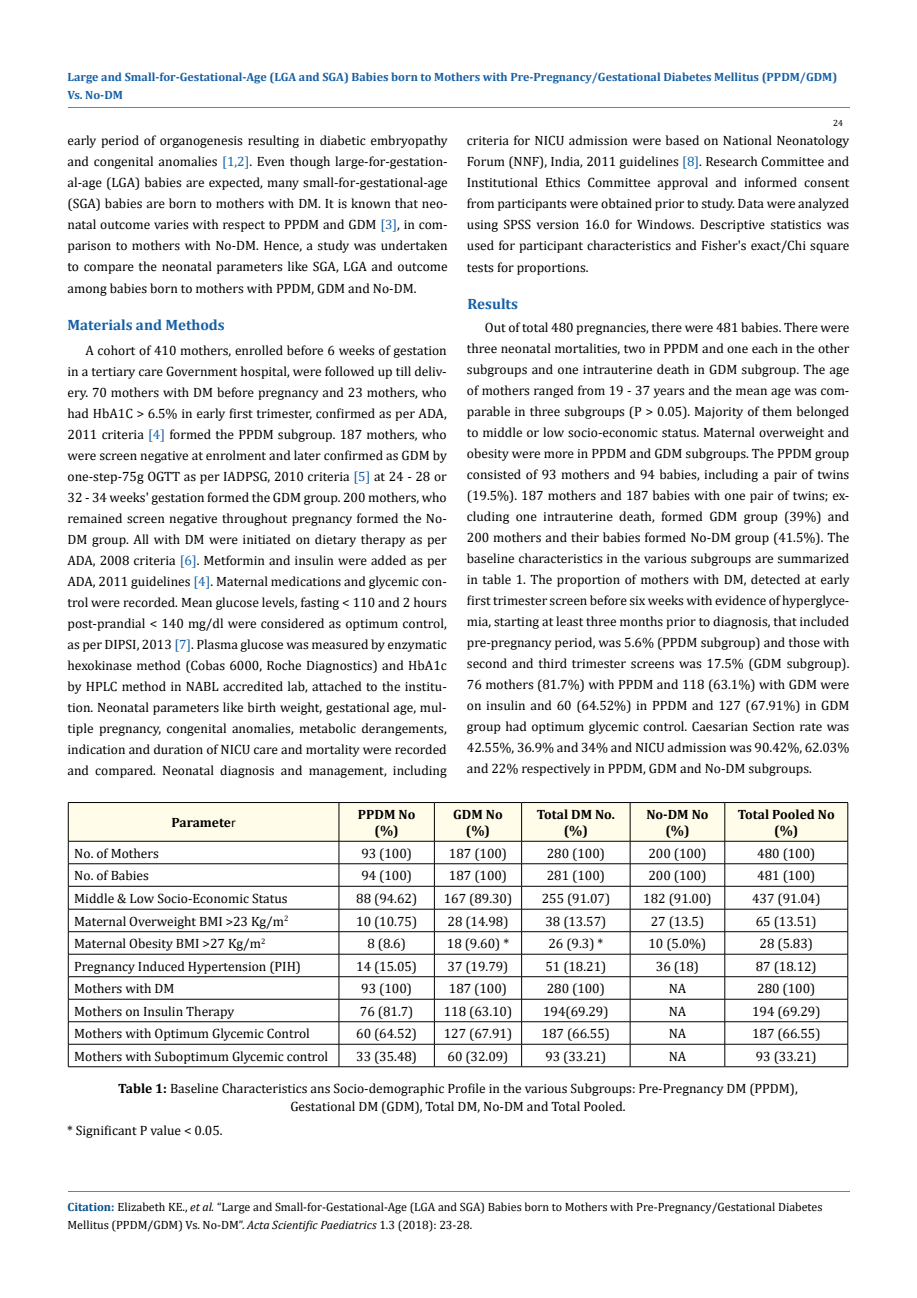
<style>
.page{position:relative;width:917px;height:1298px;background:#fff}
.page>*{position:absolute;margin:0;border:0;box-sizing:border-box;transform-origin:0 0}
.t1{font:700 15px "Cambria";color:#1560a6}
.t2{font:13.5px/21px "Cambria";color:#000;text-align:justify}
.t3{font:700 13.5px/16.2px "Cambria";color:#000;text-align:center}
.t4{font:12px/18px "Cambria";color:#000}
.t5{font:700 12px/18px "Cambria";color:#1560a6}
.t6{font:9px "Cambria";color:#000}
.s1{color:#1560a6}
.s2{font-family:"Calibri";font-weight:400}
.s3{font-weight:700}
.s4{font-weight:700;color:#035089}
.s5{font-style:italic}
</style>
<div class="page">
<svg style="left:68px;top:802px;width:780px;height:264px"></svg>
<hr style="left:68px;top:1066px;width:271px;height:1px;background:#000">
<hr style="left:339px;top:1066px;width:95px;height:1px;background:#000">
<hr style="left:434px;top:1066px;width:87px;height:1px;background:#000">
<hr style="left:521px;top:1066px;width:109px;height:1px;background:#000">
<hr style="left:630px;top:1066px;width:94px;height:1px;background:#000">
<hr style="left:724px;top:1066px;width:124px;height:1px;background:#000">
<hr style="left:68px;top:108px;width:781px;height:1px;background:#e05d1a">
<hr style="left:68px;top:1191px;width:781px;height:1px;background:#e05d1a">
<p class="t5" style="left:68px;top:68px;width:771px">Large and Small-for-Gestational-Age (LGA and SGA) Babies born to Mothers with Pre-Pregnancy/Gestational Diabetes Mellitus (PPDM/GDM)<br>Vs. No-DM</p>
<p class="t2" style="left:68px;top:130px;width:381px">early period of organogenesis resulting in diabetic embryopathy and congenital anomalies <span class="s1">[1,2]</span>. Even though large-for-gestation&shy;al-age (LGA) babies are expected, many small-for-gestational-age (SGA) babies are born to mothers with DM. It is known that neo&shy;natal outcome varies with respect to PPDM and GDM <span class="s1">[3]</span>, in com&shy;parison to mothers with No-DM. Hence, a study was undertaken to compare the neonatal parameters like SGA, LGA and outcome among babies born to mothers with PPDM, GDM and No-DM.</p>
<p class="t1" style="left:68px;top:314px;width:159px">Materials and Methods</p>
<p class="t2" style="left:68px;top:339px;width:381px;text-indent:18px">A cohort of 410 mothers, enrolled before 6 weeks of gestation in a tertiary care Government hospital, were followed up till deliv&shy;ery. 70 mothers with DM before pregnancy and 23 mothers, who had HbA1C &gt; 6.5% in early first trimester, confirmed as per ADA, 2011 criteria <span class="s1">[4]</span> formed the PPDM subgroup. 187 mothers, who were screen negative at enrolment and later confirmed as GDM by one-step-75g OGTT as per IADPSG, 2010 criteria <span class="s1">[5]</span> at 24 - 28 or 32 - 34 weeks' gestation formed the GDM group. 200 mothers, who remained screen negative throughout pregnancy formed the No-DM group. All with DM were initiated on dietary therapy as per ADA, 2008 criteria <span class="s1">[6]</span>. Metformin and insulin were added as per ADA, 2011 guidelines <span class="s1">[4]</span>. Maternal medications and glycemic con&shy;trol were recorded. Mean glucose levels, fasting &lt; 110 and 2 hours post-prandial &lt; 140 mg/dl were considered as optimum control, as per DIPSI, 2013 <span class="s1">[7]</span>. Plasma glucose was measured by enzymatic hexokinase method (Cobas 6000, Roche Diagnostics) and HbA1c by HPLC method in NABL accredited lab, attached to the institu&shy;tion. Neonatal parameters like birth weight, gestational age, mul&shy;tiple pregnancy, congenital anomalies, metabolic derangements, indication and duration of NICU care and mortality were recorded and compared. Neonatal diagnosis and management, including</p>
<p class="t6" style="left:833px;top:118px;width:11px">24</p>
<p class="t2" style="left:467px;top:130px;width:384px">criteria for NICU admission were based on National Neonatology Forum (NNF), India, 2011 guidelines <span class="s1">[8]</span>. Research Committee and Institutional Ethics Committee approval and informed consent from participants were obtained prior to study. Data were analyzed using SPSS version 16.0 for Windows. Descriptive statistics was used for participant characteristics and Fisher's exact/Chi square tests for proportions.</p>
<p class="t1" style="left:467px;top:293px;width:52px">Results</p>
<p class="t2" style="left:467px;top:316px;width:384px;text-indent:18px">Out of total 480 pregnancies, there were 481 babies. There were three neonatal mortalities, two in PPDM and one each in the other subgroups and one intrauterine death in GDM subgroup. The age of mothers ranged from 19 - 37 years and the mean age was com&shy;parable in three subgroups (P &gt; 0.05). Majority of them belonged to middle or low socio-economic status. Maternal overweight and obesity were more in PPDM and GDM subgroups. The PPDM group consisted of 93 mothers and 94 babies, including a pair of twins (19.5%). 187 mothers and 187 babies with one pair of twins; ex&shy;cluding one intrauterine death, formed GDM group (39%) and 200 mothers and their babies formed No-DM group (41.5%). The baseline characteristics in the various subgroups are summarized in table 1. The proportion of mothers with DM, detected at early first trimester screen before six weeks with evidence of hyperglyce&shy;mia, starting at least three months prior to diagnosis, that included pre-pregnancy period, was 5.6% (PPDM subgroup) and those with second and third trimester screens was 17.5% (GDM subgroup).<br>76 mothers (81.7%) with PPDM and 118 (63.1%) with GDM were on insulin and 60 (64.52%) in PPDM and 127 (67.91%) in GDM group had optimum glycemic control. Caesarian Section rate was 42.55%, 36.9% and 34% and NICU admission was 90.42%, 62.03% and 22% respectively in PPDM, GDM and No-DM subgroups.</p>
<p class="t3" style="left:171px;top:814px;width:66px">Paramete<span class="s2">r</span></p>
<p class="t3" style="left:358px;top:806px;width:59px">PPDM No (%)</p>
<p class="t3" style="left:453px;top:806px;width:51px">GDM No (%)</p>
<p class="t3" style="left:536px;top:806px;width:80px">Total DM No. (%)</p>
<p class="t3" style="left:646px;top:806px;width:64px">No-DM No (%)</p>
<p class="t3" style="left:737px;top:806px;width:98px">Total Pooled No (%)</p>
<p class="t2" style="left:74px;top:842px;width:86px">No. of Mothers</p>
<p class="t2" style="left:361px;top:842px;width:52px">93 (100)</p>
<p class="t2" style="left:449px;top:842px;width:60px">187 (100)</p>
<p class="t2" style="left:547px;top:842px;width:60px">280 (100)</p>
<p class="t2" style="left:648px;top:842px;width:60px">200 (100)</p>
<p class="t2" style="left:757px;top:842px;width:60px">480 (100)</p>
<p class="t2" style="left:74px;top:865px;width:76px">No. of Babies</p>
<p class="t2" style="left:361px;top:865px;width:52px">94 (100)</p>
<p class="t2" style="left:449px;top:865px;width:60px">187 (100)</p>
<p class="t2" style="left:547px;top:865px;width:60px">281 (100)</p>
<p class="t2" style="left:648px;top:865px;width:60px">200 (100)</p>
<p class="t2" style="left:757px;top:865px;width:60px">481 (100)</p>
<p class="t2" style="left:74px;top:887px;width:215px">Middle &amp; Low Socio-Economic Status</p>
<p class="t2" style="left:356px;top:887px;width:62px">88 (94.62)</p>
<p class="t2" style="left:444px;top:887px;width:70px">167 (89.30)</p>
<p class="t2" style="left:541px;top:887px;width:70px">255 (91.07)</p>
<p class="t2" style="left:643px;top:887px;width:70px">182 (91.00)</p>
<p class="t2" style="left:752px;top:887px;width:70px">437 (91.04)</p>
<p class="t2" style="left:74px;top:910px;width:216px">Maternal Overweight BMI &gt;23 Kg/m<sup>2</sup></p>
<p class="t2" style="left:356px;top:910px;width:62px">10 (10.75)</p>
<p class="t2" style="left:447px;top:910px;width:62px">28 (14.98)</p>
<p class="t2" style="left:545px;top:910px;width:62px">38 (13.57)</p>
<p class="t2" style="left:650px;top:910px;width:55px">27 (13.5)</p>
<p class="t2" style="left:755px;top:910px;width:62px">65 (13.51)</p>
<p class="t2" style="left:74px;top:933px;width:193px">Maternal Obesity BMI &gt;27 Kg/m<sup>2</sup></p>
<p class="t2" style="left:367px;top:933px;width:40px">8 (8.6)</p>
<p class="t2" style="left:447px;top:933px;width:64px">18 (9.60) *</p>
<p class="t2" style="left:548px;top:933px;width:56px">26 (9.3) *</p>
<p class="t2" style="left:648px;top:933px;width:59px">10 (5.0%)</p>
<p class="t2" style="left:759px;top:933px;width:55px">28 (5.83)</p>
<p class="t2" style="left:74px;top:955px;width:228px">Pregnancy Induced Hypertension (PIH)</p>
<p class="t2" style="left:356px;top:955px;width:62px">14 (15.05)</p>
<p class="t2" style="left:447px;top:955px;width:62px">37 (19.79)</p>
<p class="t2" style="left:545px;top:955px;width:62px">51 (18.21)</p>
<p class="t2" style="left:656px;top:955px;width:45px">36 (18)</p>
<p class="t2" style="left:755px;top:955px;width:62px">87 (18.12)</p>
<p class="t2" style="left:74px;top:978px;width:102px">Mothers with DM</p>
<p class="t2" style="left:361px;top:978px;width:52px">93 (100)</p>
<p class="t2" style="left:449px;top:978px;width:60px">187 (100)</p>
<p class="t2" style="left:546px;top:978px;width:60px">280 (100)</p>
<p class="t2" style="left:668px;top:978px;width:19px">NA</p>
<p class="t2" style="left:757px;top:978px;width:60px">280 (100)</p>
<p class="t2" style="left:74px;top:1000px;width:161px">Mothers on Insulin Therapy</p>
<p class="t2" style="left:360px;top:1000px;width:55px">76 (81.7)</p>
<p class="t2" style="left:444px;top:1000px;width:70px">118 (63.10)</p>
<p class="t2" style="left:543px;top:1000px;width:67px">194(69.29)</p>
<p class="t2" style="left:668px;top:1000px;width:19px">NA</p>
<p class="t2" style="left:752px;top:1000px;width:70px">194 (69.29)</p>
<p class="t2" style="left:74px;top:1023px;width:237px">Mothers with Optimum Glycemic Control</p>
<p class="t2" style="left:356px;top:1023px;width:62px">60 (64.52)</p>
<p class="t2" style="left:444px;top:1023px;width:70px">127 (67.91)</p>
<p class="t2" style="left:541px;top:1023px;width:70px">187 (66.55)</p>
<p class="t2" style="left:668px;top:1023px;width:19px">NA</p>
<p class="t2" style="left:752px;top:1023px;width:70px">187 (66.55)</p>
<p class="t2" style="left:74px;top:1045px;width:255px">Mothers with Suboptimum Glycemic control</p>
<p class="t2" style="left:356px;top:1045px;width:62px">33 (35.48)</p>
<p class="t2" style="left:447px;top:1045px;width:62px">60 (32.09)</p>
<p class="t2" style="left:545px;top:1045px;width:62px">93 (33.21)</p>
<p class="t2" style="left:668px;top:1045px;width:19px">NA</p>
<p class="t2" style="left:755px;top:1045px;width:62px">93 (33.21)</p>
<p class="t2" style="left:118px;top:1079px;width:681px;line-height:18px;text-align:center"><span class="s3">Table 1:</span> Baseline Characteristics ans Socio-demographic Profile in the various Subgroups: Pre-Pregnancy DM (PPDM),<br>Gestational DM (GDM), Total DM, No-DM and Total Pooled.</p>
<p class="t2" style="left:67px;top:1119px;width:157px">* Significant P value &lt; 0.05.</p>
<p class="t4" style="left:68px;top:1197px;width:756px"><span class="s4">Citation:</span> Elizabeth KE., <span class="s5">et al.</span> “Large and Small-for-Gestational-Age (LGA and SGA) Babies born to Mothers with Pre-Pregnancy/Gestational Diabetes<br>Mellitus (PPDM/GDM) Vs. No-DM”. <span class="s5">Acta Scientific Paediatrics</span> 1.3 (2018): 23-28.</p>
</div>
